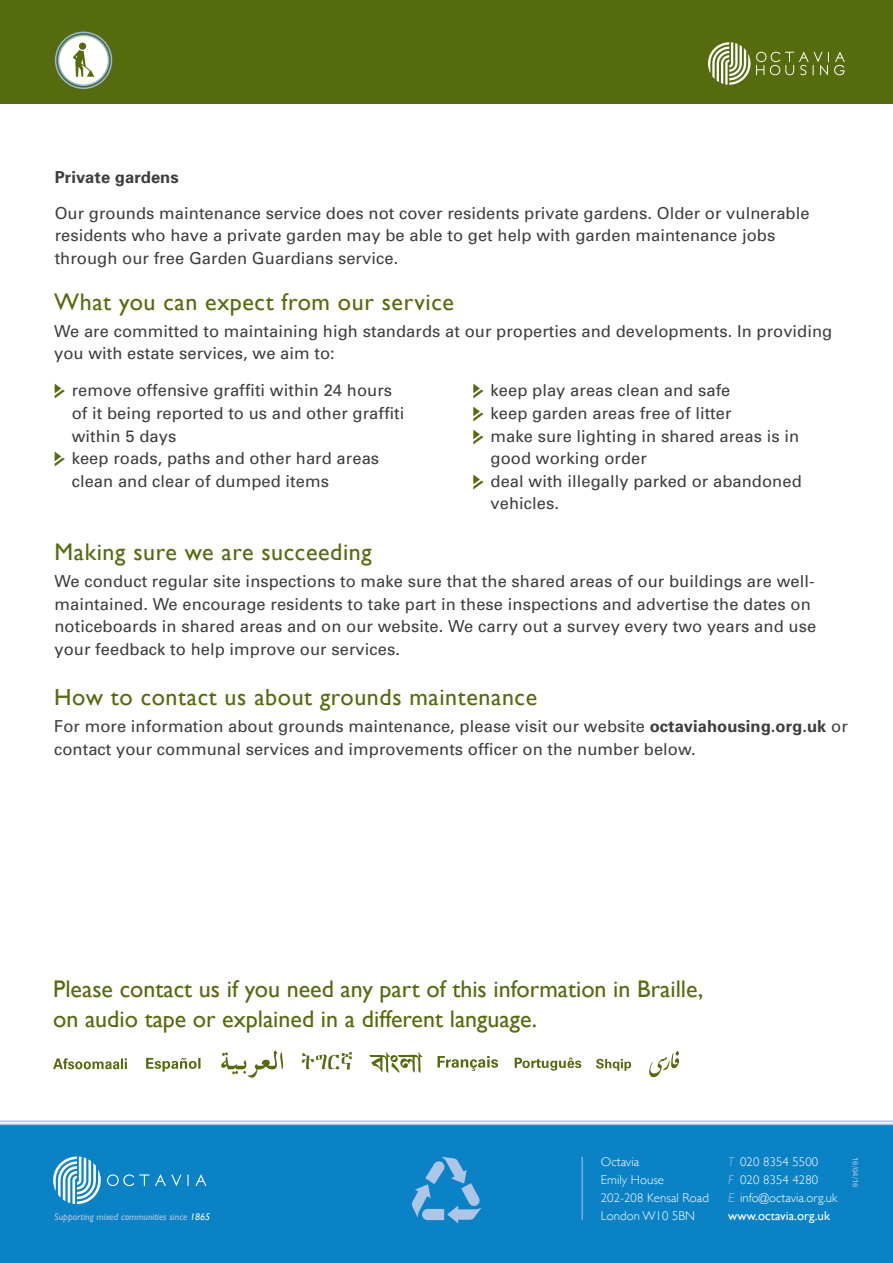
<style>
.page{position:relative;width:893px;height:1263px;background:#fff}
.page>*{position:absolute;margin:0;border:0;box-sizing:border-box;transform-origin:0 0}
.Regular_Sub-Header{font:24px/30px "Gill Sans";color:#556b0e}
.Regular_Sub-Header-2{font:24px "Gill Sans";letter-spacing:.025em;color:#556b0e}
.Body_Copy{font:16.5px/22.5px "Univers";letter-spacing:.005em;color:#3e3e3f}
.Body_Copy-2{font:700 16.5px "Univers";letter-spacing:.005em;color:#3e3e3f}
.t1{font:300 12.75px/18px "Gill Sans";letter-spacing:.005em;color:#fff}
.t2{font:12.75px "Gill Sans";letter-spacing:.005em;color:#fff}
.t3{font:italic 9.75px "Gill Sans";color:#adc6e7}
.t4{font:7.5px "Univers";color:#adc6e7}
.s1{font-family:"Pointers";color:#556b0e}
.s2{font-weight:700}
.s3{font-style:italic;color:#adc6e7}
.s4{color:#fff}
</style>
<div class="page">
<svg style="left:596px;top:1059px;width:35px;height:12px"></svg>
<svg style="left:369px;top:1052px;width:53px;height:21px"></svg>
<svg style="left:649px;top:1051px;width:30px;height:26px"></svg>
<svg style="left:437px;top:1056px;width:61px;height:15px"></svg>
<svg style="left:515px;top:1057px;width:66px;height:14px"></svg>
<svg style="left:221px;top:1050px;width:63px;height:28px"></svg>
<svg style="left:301px;top:1052px;width:51px;height:18px"></svg>
<svg style="left:53px;top:1058px;width:74px;height:11px"></svg>
<svg style="left:146px;top:1058px;width:54px;height:13px"></svg>
<div style="left:0;top:0;width:893px;height:103px;background:#556b0e"></div>
<svg style="left:708px;top:42px;width:42px;height:43px"></svg>
<svg style="left:756px;top:52px;width:89px;height:23px"></svg>
<div style="left:0;top:1125px;width:893px;height:138px;background:#0c82c6"></div>
<hr style="left:0;top:1120px;width:893px;height:2px;background:#adc6e7">
<hr style="left:0;top:1123px;width:893px;height:2px;background:#adc6e7">
<hr style="left:582px;top:1157px;width:1px;height:63px;background:#adc6e7">
<svg style="left:53px;top:1156px;width:153px;height:48px;background:#3296cf"></svg>
<svg style="left:411px;top:1157px;width:70px;height:66px;background:#4299d1"></svg>
<div style="left:59px;top:35px;width:50px;height:50px;background:#fff;border-radius:50%"></div>
<div style="left:55px;top:32px;width:57px;height:57px;border:1px solid #94b7e0;border-radius:50%"></div>
<div style="left:58px;top:35px;width:51px;height:51px;border:1px solid #94b7e0;border-radius:50%"></div>
<div style="left:79px;top:43px;width:7px;height:7px;background:#556b0e;border-radius:50%"></div>
<svg style="left:73px;top:50px;width:21px;height:27px"></svg>
<p class="Body_Copy-2" style="left:55px;top:168px;width:126px">Private gardens</p>
<p class="Body_Copy" style="left:55px;top:202px;width:756px">Our grounds maintenance service does not cover residents private gardens. Older or vulnerable residents who have a private garden may be able to get help with garden maintenance jobs through our free Garden Guardians service.</p>
<h1 class="Regular_Sub-Header-2" style="left:54px;top:288px;width:401px">What you can expect from our service</h1>
<p class="Body_Copy" style="left:54px;top:320px;width:780px">We are committed to maintaining high standards at our properties and developments. In providing you with estate services, we aim to:</p>
<p class="Body_Copy" style="left:72px;top:380px;width:334px;text-indent:-17px"><span class="s1">j</span> remove offensive graffiti within 24 hours of it being reported to us and other graffiti within 5 days</p>
<p class="Body_Copy" style="left:72px;top:447px;width:309px;text-indent:-17px"><span class="s1">j</span> keep roads, paths and other hard areas clean and clear of dumped items</p>
<p class="Body_Copy" style="left:473px;top:380px;width:258px"><span class="s1">j</span> keep play areas clean and safe</p>
<p class="Body_Copy" style="left:473px;top:402px;width:259px"><span class="s1">j</span> keep garden areas free of litter</p>
<p class="Body_Copy" style="left:491px;top:425px;width:310px;text-indent:-17px"><span class="s1">j</span> make sure lighting in shared areas is in good working order</p>
<p class="Body_Copy" style="left:491px;top:470px;width:313px;text-indent:-17px"><span class="s1">j</span> deal with illegally parked or abandoned vehicles.</p>
<h1 class="Regular_Sub-Header-2" style="left:54px;top:538px;width:319px">Making sure we are succeeding</h1>
<p class="Body_Copy" style="left:54px;top:570px;width:763px">We conduct regular site inspections to make sure that the shared areas of our buildings are well&shy;maintained. We encourage residents to take part in these inspections and advertise the dates on noticeboards in shared areas and on our website. We carry out a survey every two years and use your feedback to help improve our services.</p>
<h1 class="Regular_Sub-Header-2" style="left:54px;top:683px;width:485px">How to contact us about grounds maintenance</h1>
<p class="Body_Copy" style="left:54px;top:715px;width:795px">For more information about grounds maintenance, please visit our website <span class="s2">octaviahousing.org.uk</span> or contact your communal services and improvements officer on the number below.</p>
<p class="Regular_Sub-Header" style="left:53px;top:973px;width:652px">Please contact us if you need any part of this information in Braille, on audio tape or explained in a different language.</p>
<p class="t1" style="left:601px;top:1152px;width:110px">Octavia<br>Emily House<br>202-208 Kensal Road<br>London W10 5BN</p>
<p class="t1" style="left:728px;top:1152px;width:111px"><span class="s3">T</span> 020 8354 5500<br><span class="s3">F</span> 020 8354 4280<br><span class="s3">E</span> info@octavia.org.uk</p>
<p class="t3" style="left:54px;top:1211px;width:158px">Supporting mixed communities since <span class="s4">1865</span></p>
<p class="t2" style="left:728px;top:1208px;width:103px">www.octavia.org.uk</p>
<p class="t4" style="left:860px;top:1157px;width:32px;rotate:90deg">16/04/16</p>
</div>
